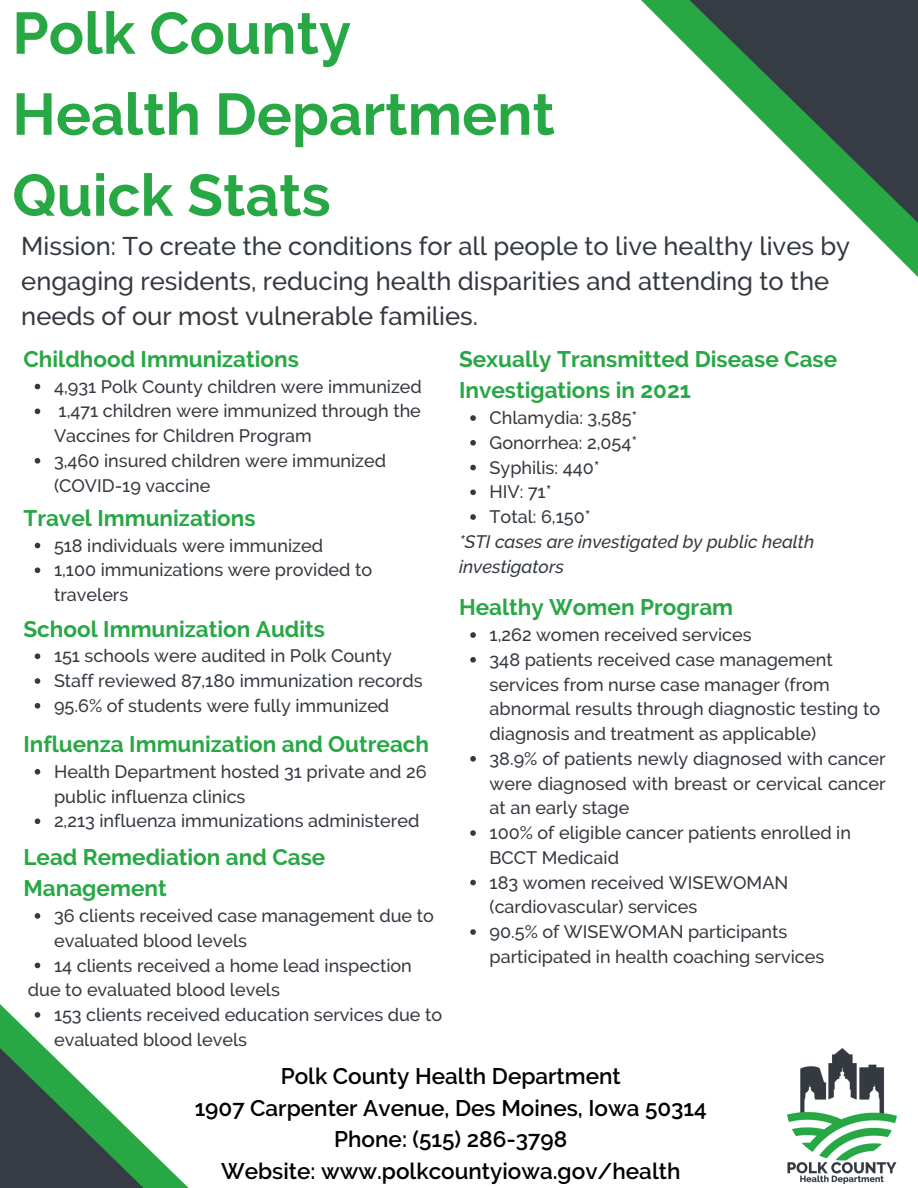
<style>
.page{position:relative;width:918px;height:1188px;background:#fff}
.page>*{position:absolute;margin:0;border:0;box-sizing:border-box;transform-origin:0 0}
.t1{font:700 58.5px/81px "Raleway";color:#28a845}
.t2{font:500 25.5px/34.8px "Raleway";color:#343a40}
.t3{font:700 22.5px/31.5px "Raleway";color:#28a845}
.t4{font:600 22.5px/31.5px "Raleway";color:#000;text-align:center}
.t5{font:500 18px/24.8px "Raleway";color:#343a40}
.t6{font:italic 500 18px/24.8px "Raleway";color:#343a40}
</style>
<div class="page">
<svg style="left:641px;top:0;width:277px;height:277px"></svg>
<svg style="left:671px;top:0;width:247px;height:223px"></svg>
<img style="left:787px;top:1048px;width:109px;height:135px">
<svg style="left:35px;top:384px;width:5px;height:5px"></svg>
<svg style="left:35px;top:408px;width:5px;height:6px"></svg>
<svg style="left:35px;top:458px;width:5px;height:6px"></svg>
<svg style="left:35px;top:543px;width:5px;height:5px"></svg>
<svg style="left:35px;top:567px;width:5px;height:6px"></svg>
<svg style="left:35px;top:653px;width:5px;height:6px"></svg>
<svg style="left:35px;top:678px;width:5px;height:6px"></svg>
<svg style="left:35px;top:703px;width:5px;height:6px"></svg>
<svg style="left:35px;top:769px;width:5px;height:6px"></svg>
<svg style="left:35px;top:818px;width:5px;height:6px"></svg>
<svg style="left:470px;top:415px;width:6px;height:6px"></svg>
<svg style="left:470px;top:440px;width:6px;height:6px"></svg>
<svg style="left:470px;top:465px;width:6px;height:5px"></svg>
<svg style="left:470px;top:489px;width:6px;height:6px"></svg>
<svg style="left:470px;top:514px;width:6px;height:6px"></svg>
<svg style="left:35px;top:913px;width:5px;height:6px"></svg>
<svg style="left:35px;top:963px;width:5px;height:5px"></svg>
<svg style="left:0;top:1004px;width:189px;height:184px"></svg>
<svg style="left:470px;top:632px;width:6px;height:6px"></svg>
<svg style="left:470px;top:657px;width:6px;height:6px"></svg>
<svg style="left:470px;top:756px;width:6px;height:6px"></svg>
<svg style="left:470px;top:830px;width:6px;height:6px"></svg>
<svg style="left:470px;top:880px;width:6px;height:5px"></svg>
<svg style="left:470px;top:929px;width:6px;height:6px"></svg>
<h1 class="t1" style="left:12px;top:-7px;width:544px">Polk County<br>Health Department<br>Quick Stats</h1>
<h2 class="t2" style="left:21px;top:228px;width:830px">Mission: To create the conditions for all people to live healthy lives by engaging residents, reducing health disparities and attending to the needs of our most vulnerable families.</h2>
<p class="t3" style="left:23px;top:343px;width:277px">Childhood Immunizations</p>
<p class="t5" style="left:54px;top:374px;width:369px">4,931 Polk County children were immunized 1,471 children were immunized through the Vaccines for Children Program<br>3,460 insured children were immunized (COVID-19 vaccine</p>
<p class="t3" style="left:23px;top:502px;width:234px">Travel Immunizations</p>
<p class="t5" style="left:54px;top:533px;width:320px">518 individuals were immunized<br>1,100 immunizations were provided to travelers</p>
<p class="t3" style="left:23px;top:613px;width:303px">School Immunization Audits</p>
<p class="t5" style="left:54px;top:644px;width:370px">151 schools were audited in Polk County<br>Staff reviewed 87,180 immunization records<br>95.6% of students were fully immunized</p>
<p class="t3" style="left:23px;top:728px;width:407px">Influenza Immunization and Outreach</p>
<p class="t5" style="left:54px;top:759px;width:374px">Health Department hosted 31 private and 26 public influenza clinics<br>2,213 influenza immunizations administered</p>
<p class="t3" style="left:23px;top:841px;width:303px">Lead Remediation and Case<br>Management</p>
<p class="t5" style="left:54px;top:903px;width:381px">36 clients received case management due to evaluated blood levels<br>14 clients received a home lead inspection</p>
<p class="t5" style="left:54px;top:1002px;width:390px">153 clients received education services due to evaluated blood levels</p>
<p class="t5" style="left:28px;top:978px;width:254px">due to evaluated blood levels</p>
<p class="t3" style="left:459px;top:343px;width:380px">Sexually Transmitted Disease Case<br>Investigations in 2021</p>
<p class="t5" style="left:490px;top:406px;width:149px">Chlamydia: 3,585*<br>Gonorrhea: 2,054*<br>Syphilis: 440*<br>HIV: 71*<br>Total: 6,150*</p>
<p class="t6" style="left:459px;top:529px;width:357px">*STI cases are investigated by public health investigators</p>
<p class="t3" style="left:459px;top:592px;width:276px">Healthy Women Program</p>
<p class="t5" style="left:490px;top:623px;width:398px">1,262 women received services<br>348 patients received case management services from nurse case manager (from abnormal results through diagnostic testing to diagnosis and treatment as applicable)<br>38.9% of patients newly diagnosed with cancer were diagnosed with breast or cervical cancer at an early stage<br>100% of eligible cancer patients enrolled in BCCT Medicaid<br>183 women received WISEWOMAN (cardiovascular) services<br>90.5% of WISEWOMAN participants participated in health coaching services</p>
<p class="t4" style="left:195px;top:1061px;width:514px">Polk County Health Department<br>1907 Carpenter Avenue, Des Moines, Iowa 50314<br>Phone: (515) 286-3798<br>Website: www.polkcountyiowa.gov/health</p>
</div>
